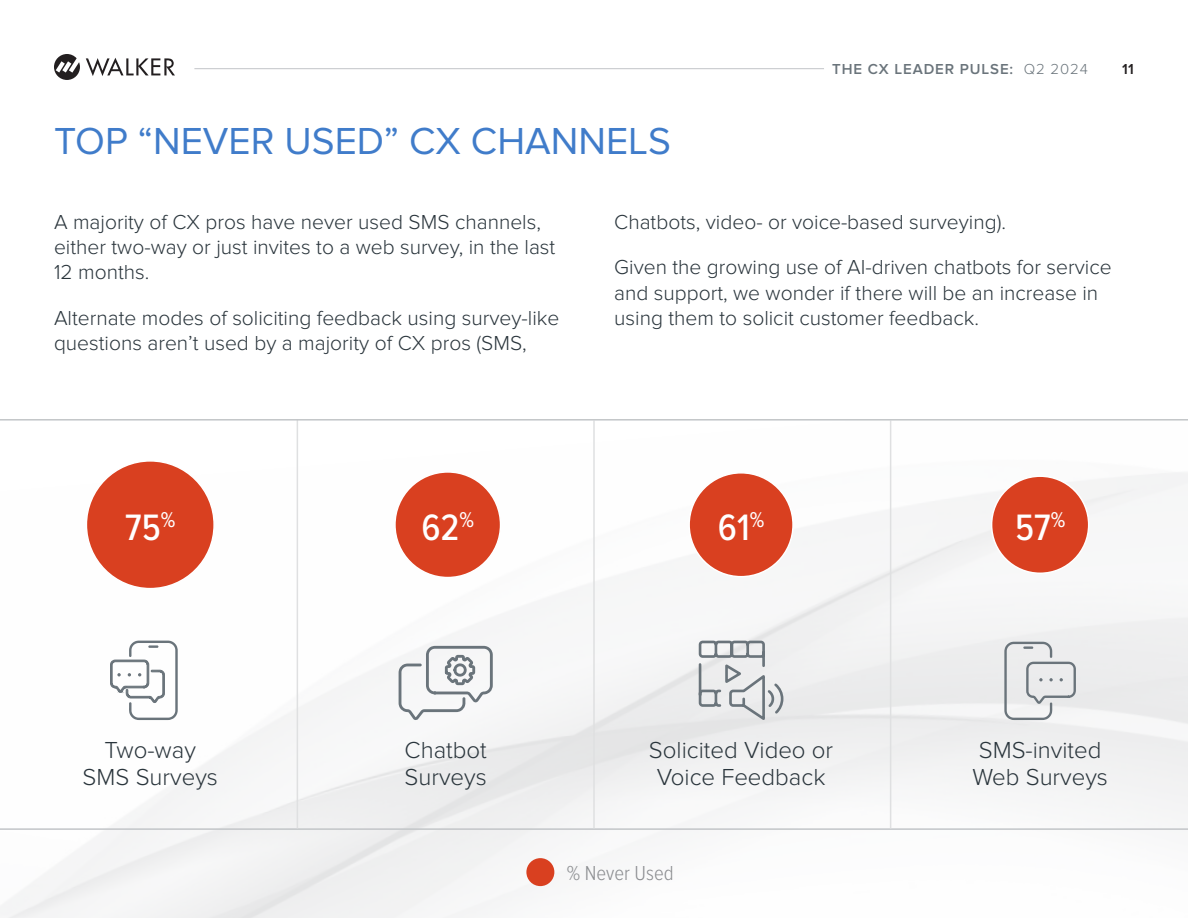
<style>
.page{position:relative;width:1188px;height:918px;background:#fff}
.page>*{position:absolute;margin:0;border:0;box-sizing:border-box;transform-origin:0 0}
.t1{font:39px "Proxima Nova";color:#407cca}
.t2{font:500 38.1px "Proxima Nova Cond";color:#fff}
.ToC_Subsection{font:300 24px/27px "Proxima Nova";color:#2a353c;text-align:center}
.ToC_Subsection-2{font:300 21px/25.2px "Proxima Nova";color:#2a353c}
.t3{font:300 21px "Proxima Nova Cond";color:#8b8d90}
.t4{font:600 15px "Proxima Nova";letter-spacing:.06em;color:#6a747b}
.t5{font:600 15px "Proxima Nova";color:#231f20}
.s1{font-weight:300}
</style>
<div class="page">
<hr style="left:194px;top:68px;width:630px;height:1px;background:#c2c5c8">
<svg style="left:54px;top:54px;width:26px;height:26px"></svg>
<svg style="left:86px;top:58px;width:89px;height:18px"></svg>
<img style="left:0;top:421px;width:1188px;height:497px">
<div style="left:526px;top:858px;width:28px;height:28px;background:#d94020;border-radius:50%"></div>
<div style="left:992px;top:476px;width:97px;height:97px;background:#d94020;border-radius:50%"></div>
<div style="left:991px;top:475px;width:98px;height:99px;border:2px solid #fff;border-radius:50%"></div>
<div style="left:689px;top:473px;width:104px;height:104px;background:#d94020;border-radius:50%"></div>
<div style="left:688px;top:472px;width:106px;height:105px;border:2px solid #fff;border-radius:50%"></div>
<div style="left:395px;top:472px;width:106px;height:106px;background:#d94020;border-radius:50%"></div>
<div style="left:394px;top:471px;width:107px;height:107px;border:2px solid #fff;border-radius:50%"></div>
<div style="left:86px;top:461px;width:128px;height:128px;background:#d94020;border-radius:50%"></div>
<svg style="left:1004px;top:642px;width:72px;height:78px;background:#d9dadc"></svg>
<svg style="left:399px;top:646px;width:94px;height:74px"></svg>
<svg style="left:110px;top:641px;width:68px;height:79px"></svg>
<hr style="left:0;top:828px;width:1188px;height:2px;background:#c2c5c8">
<hr style="left:297px;top:420px;width:1px;height:408px;background:#dfe0e1">
<hr style="left:593px;top:421px;width:2px;height:407px;background:#dfe0e1">
<hr style="left:890px;top:421px;width:1px;height:407px;background:#dfe0e1">
<hr style="left:0;top:419px;width:1188px;height:2px;background:#c2c5c8">
<svg style="left:697px;top:639px;width:88px;height:85px;background:#d3d6d7"></svg>
<p class="t1" style="left:54px;top:119px;width:618px">TOP “NEVER USED” CX CHANNELS</p>
<p class="t4" style="left:832px;top:60px;width:257px">THE CX LEADER PULSE: <span class="s1">Q2 2024</span></p>
<p class="t5" style="left:1122px;top:60px;width:13px">11</p>
<p class="ToC_Subsection-2" style="left:54px;top:210px;width:503px">A majority of CX pros have never used SMS channels, either two-way or just invites to a web survey, in the last<br>12 months.</p>
<p class="ToC_Subsection-2" style="left:54px;top:305px;width:507px">Alternate modes of soliciting feedback using survey-like questions aren’t used by a majority of CX pros (SMS,</p>
<p class="ToC_Subsection-2" style="left:614px;top:210px;width:391px">Chatbots, video- or voice-based surveying).</p>
<p class="ToC_Subsection-2" style="left:614px;top:255px;width:499px">Given the growing use of AI-driven chatbots for service and support, we wonder if there will be an increase in using them to solicit customer feedback.</p>
<p class="t2" style="left:125px;top:499px;width:52px">75<sup>%</sup></p>
<p class="t2" style="left:421px;top:499px;width:54px">62<sup>%</sup></p>
<p class="t2" style="left:718px;top:499px;width:48px">61<sup>%</sup></p>
<p class="t2" style="left:1015px;top:499px;width:52px">57<sup>%</sup></p>
<p class="ToC_Subsection" style="left:83px;top:737px;width:137px">Two-way<br>SMS Surveys</p>
<p class="ToC_Subsection" style="left:405px;top:737px;width:84px;text-align:left">Chatbot<br>Surveys</p>
<p class="ToC_Subsection" style="left:649px;top:737px;width:186px">Solicited Video or<br>Voice Feedback</p>
<p class="ToC_Subsection" style="left:972px;top:737px;width:137px;text-align:left">SMS-invited<br>Web Surveys</p>
<p class="t3" style="left:567px;top:858px;width:108px">% Never Used</p>
</div>
